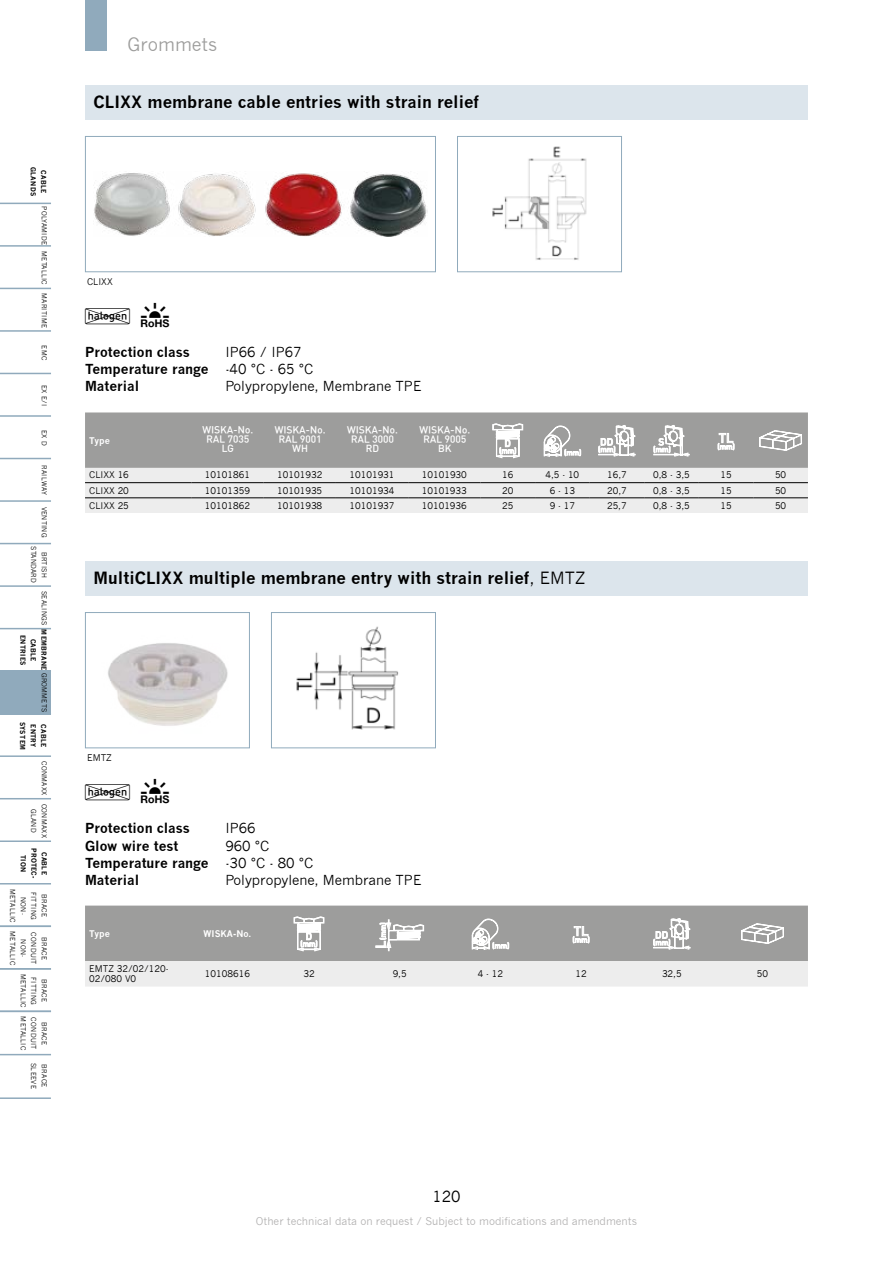
<style>
.page{position:relative;width:893px;height:1263px;background:#fff}
.page>*{position:absolute;margin:0;border:0;box-sizing:border-box;transform-origin:0 0}
.t1{font:18px "News Gothic";color:#9d9d9c}
.t2{font:700 16.5px "News Gothic";color:#000}
.t3{font:15px "News Gothic";color:#000}
.t4{font:700 13.5px/17px "News Gothic";color:#000}
.t5{font:13.5px "News Gothic";color:#000}
.t6{font:10.5px "News Gothic";color:#b3b2b2}
.t7{font:9px/10.8px "News Gothic";color:#000}
.t8{font:700 9px "News Gothic";color:#fff}
.t9{font:6.75px/10.5px "News Gothic";letter-spacing:.05em;color:#000;text-align:center}
.t10{font:700 6.75px/10.5px "News Gothic";letter-spacing:.05em;color:#000;text-align:center}
.s1{font-weight:400}
</style>
<div class="page">
<div style="left:85px;top:85px;width:723px;height:34px;background:#dce5ec"></div>
<div style="left:85px;top:561px;width:723px;height:34px;background:#dce5ec"></div>
<img style="left:94px;top:173px;width:333px;height:64px">
<div style="left:85px;top:136px;width:351px;height:136px;border:1px solid #90aabc"></div>
<img style="left:492px;top:146px;width:95px;height:114px">
<div style="left:457px;top:136px;width:165px;height:136px;border:1px solid #90aabc"></div>
<img style="left:108px;top:643px;width:120px;height:83px">
<div style="left:85px;top:612px;width:165px;height:136px;border:1px solid #90aabc"></div>
<img style="left:296px;top:626px;width:103px;height:104px">
<div style="left:271px;top:612px;width:165px;height:136px;border:1px solid #90aabc"></div>
<div style="left:85px;top:0;width:21px;height:51px;background:#90aabc"></div>
<div style="left:0;top:670px;width:51px;height:44px;background:#90aabc"></div>
<hr style="left:0;top:883px;width:51px;height:1px;background:#90aabc">
<hr style="left:0;top:840px;width:51px;height:2px;background:#90aabc">
<hr style="left:0;top:755px;width:51px;height:2px;background:#90aabc">
<hr style="left:0;top:500px;width:51px;height:2px;background:#90aabc">
<hr style="left:0;top:330px;width:51px;height:2px;background:#90aabc">
<hr style="left:0;top:288px;width:51px;height:1px;background:#90aabc">
<hr style="left:0;top:373px;width:51px;height:1px;background:#90aabc">
<hr style="left:0;top:628px;width:51px;height:1px;background:#90aabc">
<hr style="left:0;top:543px;width:51px;height:1px;background:#90aabc">
<hr style="left:0;top:245px;width:51px;height:2px;background:#90aabc">
<hr style="left:0;top:203px;width:51px;height:1px;background:#90aabc">
<hr style="left:0;top:415px;width:51px;height:2px;background:#90aabc">
<hr style="left:0;top:458px;width:51px;height:1px;background:#90aabc">
<hr style="left:0;top:585px;width:51px;height:2px;background:#90aabc">
<hr style="left:0;top:798px;width:51px;height:1px;background:#90aabc">
<hr style="left:0;top:968px;width:51px;height:1px;background:#90aabc">
<hr style="left:0;top:925px;width:51px;height:2px;background:#90aabc">
<hr style="left:0;top:1010px;width:51px;height:2px;background:#90aabc">
<hr style="left:0;top:1054px;width:51px;height:1px;background:#90aabc">
<hr style="left:0;top:1097px;width:51px;height:2px;background:#90aabc">
<svg style="left:85px;top:412px;width:723px;height:101px;background:#bfbfbf"></svg>
<svg style="left:85px;top:905px;width:723px;height:81px;background:#babab9"></svg>
<p class="t10" style="left:49px;top:167px;width:30px;rotate:90deg">CABLE<br>GLANDS</p>
<p class="t9" style="left:49px;top:206px;width:124px;rotate:90deg">POLYAMIDE METALLIC MARITIME</p>
<p class="t9" style="left:49px;top:345px;width:16px;rotate:90deg">EMC</p>
<p class="t9" style="left:49px;top:385px;width:23px;rotate:90deg">EX E/I</p>
<p class="t9" style="left:49px;top:430px;width:18px;rotate:90deg">EX D</p>
<p class="t9" style="left:49px;top:465px;width:31px;rotate:90deg">RAILWAY</p>
<p class="t9" style="left:49px;top:506px;width:32px;rotate:90deg">VENTING</p>
<p class="t9" style="left:49px;top:546px;width:38px;rotate:90deg">BRTISH<br>STANDARD</p>
<p class="t9" style="left:49px;top:591px;width:36px;rotate:90deg">SEALINGS</p>
<p class="t10" style="left:49px;top:629px;width:84px;rotate:90deg">MEMBRANE <span class="s1">GROMMETS</span></p>
<p class="t10" style="left:39px;top:635px;width:32px;rotate:90deg">CABLE<br>ENTRIES</p>
<p class="t10" style="left:28px;top:721px;width:30px;rotate:90deg">SYSTEM</p>
<p class="t10" style="left:39px;top:724px;width:25px;rotate:90deg">ENTRY</p>
<p class="t10" style="left:49px;top:724px;width:24px;rotate:90deg">CABLE</p>
<p class="t9" style="left:49px;top:809px;width:31px;text-align:left;text-indent:-48px;rotate:90deg">CONMAXX CONMAXX<br>GLAND</p>
<p class="t10" style="left:50px;top:848px;width:32px;rotate:90deg">CABLE<br>PROTEC-<br>TION</p>
<p class="t9" style="left:49px;top:889px;width:35px;rotate:90deg">BRACE<br>FITTING<br>NON-<br>METALLIC</p>
<p class="t9" style="left:49px;top:931px;width:35px;rotate:90deg">BRACE<br>CONDUIT<br>NON-<br>METALLIC</p>
<p class="t9" style="left:49px;top:974px;width:35px;rotate:90deg">BRACE<br>FITTING<br>METALLIC</p>
<p class="t9" style="left:49px;top:1022px;width:24px;rotate:90deg">BRACE</p>
<p class="t9" style="left:28px;top:1016px;width:35px;rotate:90deg">METALLIC</p>
<p class="t9" style="left:39px;top:1017px;width:33px;rotate:90deg">CONDUIT</p>
<p class="t9" style="left:39px;top:1063px;width:27px;rotate:90deg">SLEEVE</p>
<p class="t9" style="left:49px;top:1064px;width:24px;rotate:90deg">BRACE</p>
<h1 class="t1" style="left:128px;top:34px;width:91px">Grommets</h1>
<h2 class="t2" style="left:94px;top:92px;width:387px">CLIXX membrane cable entries with strain relief</h2>
<p class="t7" style="left:87px;top:277px;width:27px">CLIXX</p>
<h3 class="t4" style="left:85px;top:344px;width:107px">Protection class</h3>
<h3 class="t4" style="left:85px;top:344px;width:230px;text-indent:140px"><span class="s1">IP66 / IP67<br></span>Temperature range <span class="s1">-40 °C - 65 °C<br></span>Material</h3>
<h3 class="t5" style="left:225px;top:378px;width:198px">Polypropylene, Membrane TPE</h3>
<p class="t8" style="left:89px;top:435px;width:22px">Type</p>
<p class="t7" style="left:89px;top:470px;width:41px">CLIXX 16</p>
<p class="t7" style="left:205px;top:470px;width:46px">10101861</p>
<p class="t7" style="left:277px;top:470px;width:46px">10101932</p>
<p class="t7" style="left:350px;top:470px;width:46px">10101931</p>
<p class="t7" style="left:422px;top:470px;width:46px">10101930</p>
<p class="t7" style="left:502px;top:470px;width:13px">16</p>
<p class="t7" style="left:545px;top:470px;width:35px">4,5 - 10</p>
<p class="t7" style="left:607px;top:470px;width:21px">16,7</p>
<p class="t7" style="left:653px;top:470px;width:38px">0,8 - 3,5</p>
<p class="t7" style="left:720px;top:470px;width:13px">15</p>
<p class="t7" style="left:775px;top:470px;width:13px">50</p>
<p class="t7" style="left:89px;top:485px;width:41px">CLIXX 20</p>
<p class="t7" style="left:205px;top:485px;width:46px">10101359</p>
<p class="t7" style="left:277px;top:485px;width:46px">10101935</p>
<p class="t7" style="left:350px;top:485px;width:47px">10101934</p>
<p class="t7" style="left:422px;top:485px;width:46px">10101933</p>
<p class="t7" style="left:502px;top:485px;width:13px">20</p>
<p class="t7" style="left:550px;top:485px;width:27px">6 - 13</p>
<p class="t7" style="left:607px;top:485px;width:21px">20,7</p>
<p class="t7" style="left:653px;top:485px;width:38px">0,8 - 3,5</p>
<p class="t7" style="left:720px;top:485px;width:13px">15</p>
<p class="t7" style="left:775px;top:485px;width:13px">50</p>
<p class="t7" style="left:89px;top:500px;width:41px">CLIXX 25</p>
<p class="t7" style="left:205px;top:500px;width:46px">10101862</p>
<p class="t7" style="left:277px;top:500px;width:46px">10101938</p>
<p class="t7" style="left:350px;top:500px;width:46px">10101937</p>
<p class="t7" style="left:422px;top:500px;width:46px">10101936</p>
<p class="t7" style="left:502px;top:500px;width:13px">25</p>
<p class="t7" style="left:550px;top:500px;width:27px">9 - 17</p>
<p class="t7" style="left:607px;top:500px;width:21px">25,7</p>
<p class="t7" style="left:653px;top:500px;width:38px">0,8 - 3,5</p>
<p class="t7" style="left:720px;top:500px;width:13px">15</p>
<p class="t7" style="left:775px;top:500px;width:13px">50</p>
<h2 class="t2" style="left:94px;top:568px;width:493px">MultiCLIXX multiple membrane entry with strain relief<span class="s1">, EMTZ</span></h2>
<p class="t7" style="left:87px;top:753px;width:26px">EMTZ</p>
<h3 class="t4" style="left:85px;top:820px;width:107px">Protection class</h3>
<h3 class="t5" style="left:225px;top:821px;width:32px">IP66</h3>
<h3 class="t4" style="left:85px;top:837px;width:95px">Glow wire test</h3>
<h3 class="t4" style="left:85px;top:837px;width:230px;text-indent:140px"><span class="s1">960 °C<br></span>Temperature range <span class="s1">-30 °C - 80 °C<br></span>Material</h3>
<h3 class="t5" style="left:225px;top:872px;width:198px">Polypropylene, Membrane TPE</h3>
<p class="t8" style="left:89px;top:928px;width:22px">Type</p>
<p class="t8" style="left:204px;top:928px;width:49px">WISKA-No.</p>
<p class="t7" style="left:89px;top:963px;width:81px">EMTZ 32/02/120-<br>02/080 V0</p>
<p class="t7" style="left:205px;top:968px;width:46px">10108616</p>
<p class="t7" style="left:303px;top:968px;width:13px">32</p>
<p class="t7" style="left:393px;top:968px;width:16px">9,5</p>
<p class="t7" style="left:478px;top:968px;width:27px">4 - 12</p>
<p class="t7" style="left:575px;top:968px;width:13px">12</p>
<p class="t7" style="left:662px;top:968px;width:21px">32,5</p>
<p class="t7" style="left:757px;top:968px;width:13px">50</p>
<h3 class="t3" style="left:432px;top:1188px;width:30px">120</h3>
<p class="t6" style="left:256px;top:1215px;width:383px">Other technical data on request / Subject to modifications and amendments</p>
</div>
